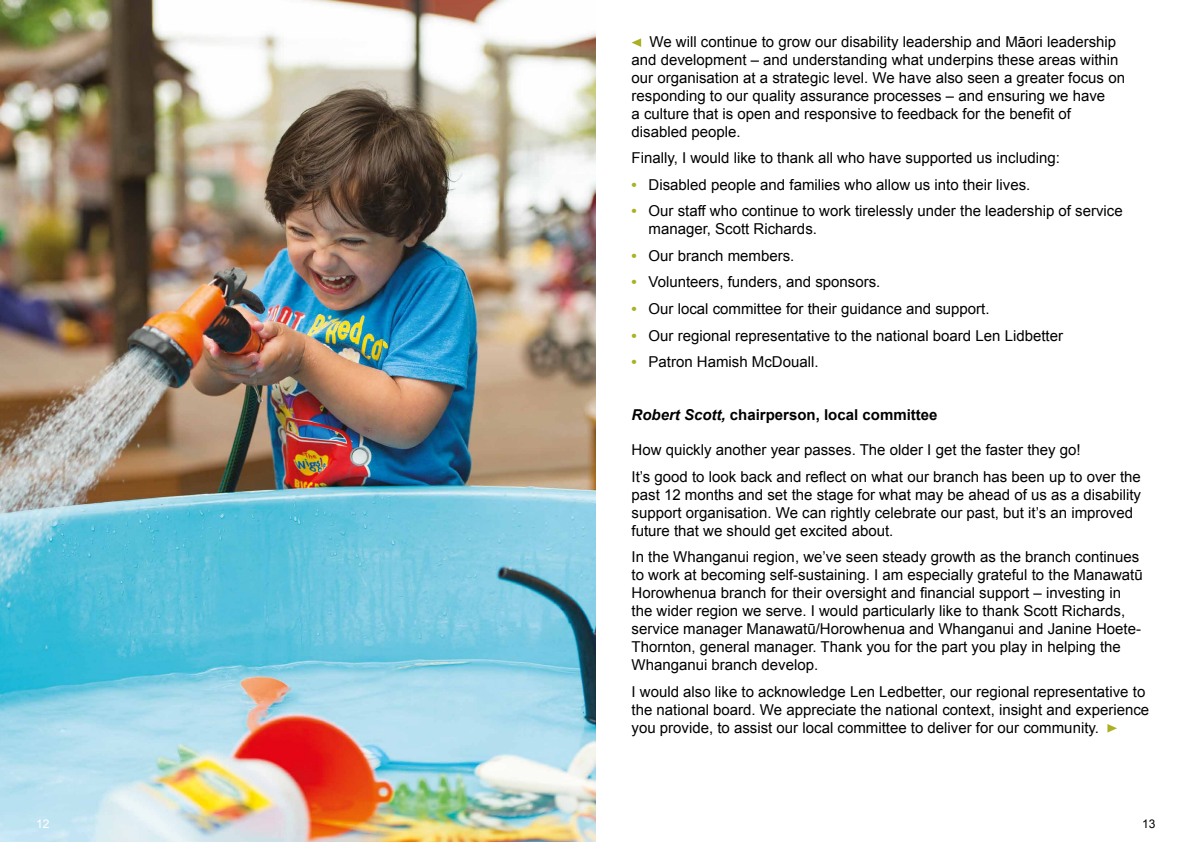
<style>
.page{position:relative;width:1191px;height:842px;background:#fff}
.page>*{position:absolute;margin:0;border:0;box-sizing:border-box;transform-origin:0 0}
.t1{font:15px/18px "Arial";color:#000}
.t2{font:700 15px "Arial";color:#000}
.t3{font:12px "Arial";color:#fff}
.t4{font:12px "Arial";color:#000}
.s1{font-weight:700;color:#abb124}
.s2{font-style:italic}
</style>
<div class="page">
<svg style="left:631px;top:38px;width:10px;height:9px"></svg>
<svg style="left:1107px;top:724px;width:10px;height:8px"></svg>
<img style="left:0;top:0;width:595px;height:842px">
<p class="t1" style="left:631px;top:33px;width:495px;text-indent:18px">We will continue to grow our disability leadership and Māori leadership and development – and understanding what underpins these areas within our organisation at a strategic level. We have also seen a greater focus on responding to our quality assurance processes – and ensuring we have<br>a culture that is open and responsive to feedback for the benefit of disabled people.</p>
<p class="t1" style="left:631px;top:149px;width:430px">Finally, I would like to thank all who have supported us including:</p>
<p class="t1" style="left:631px;top:176px;width:400px"><span class="s1">•</span> Disabled people and families who allow us into their lives.</p>
<p class="t1" style="left:648px;top:202px;width:476px;text-indent:-17px"><span class="s1">•</span> Our staff who continue to work tirelessly under the leadership of service manager, Scott Richards.</p>
<p class="t1" style="left:631px;top:247px;width:164px"><span class="s1">•</span> Our branch members.</p>
<p class="t1" style="left:631px;top:273px;width:250px"><span class="s1">•</span> Volunteers, funders, and sponsors.</p>
<p class="t1" style="left:631px;top:300px;width:359px"><span class="s1">•</span> Our local committee for their guidance and support.</p>
<p class="t1" style="left:631px;top:326px;width:433px"><span class="s1">•</span> Our regional representative to the national board Len Lidbetter</p>
<p class="t1" style="left:631px;top:353px;width:189px"><span class="s1">•</span> Patron Hamish McDouall.</p>
<p class="t2" style="left:631px;top:405px;width:307px"><span class="s2">Robert Scott,</span> chairperson, local committee</p>
<p class="t1" style="left:631px;top:437px;width:511px;line-height:26.5px">How quickly another year passes. The older I get the faster they go!<br>It’s good to look back and reflect on what our branch has been up to over the</p>
<p class="t1" style="left:631px;top:485px;width:511px">past 12 months and set the stage for what may be ahead of us as a disability support organisation. We can rightly celebrate our past, but it’s an improved future that we should get excited about.</p>
<p class="t1" style="left:631px;top:548px;width:513px">In the Whanganui region, we’ve seen steady growth as the branch continues to work at becoming self-sustaining. I am especially grateful to the Manawatū Horowhenua branch for their oversight and financial support – investing in the wider region we serve. I would particularly like to thank Scott Richards, service manager Manawatū/Horowhenua and Whanganui and Janine Hoete-Thornton, general manager. Thank you for the part you play in helping the Whanganui branch develop.</p>
<p class="t1" style="left:631px;top:682px;width:519px">I would also like to acknowledge Len Ledbetter, our regional representative to the national board. We appreciate the national context, insight and experience you provide, to assist our local committee to deliver for our community.</p>
<p class="t3" style="left:36px;top:816px;width:15px">12</p>
<p class="t4" style="left:1142px;top:816px;width:15px">13</p>
</div>
